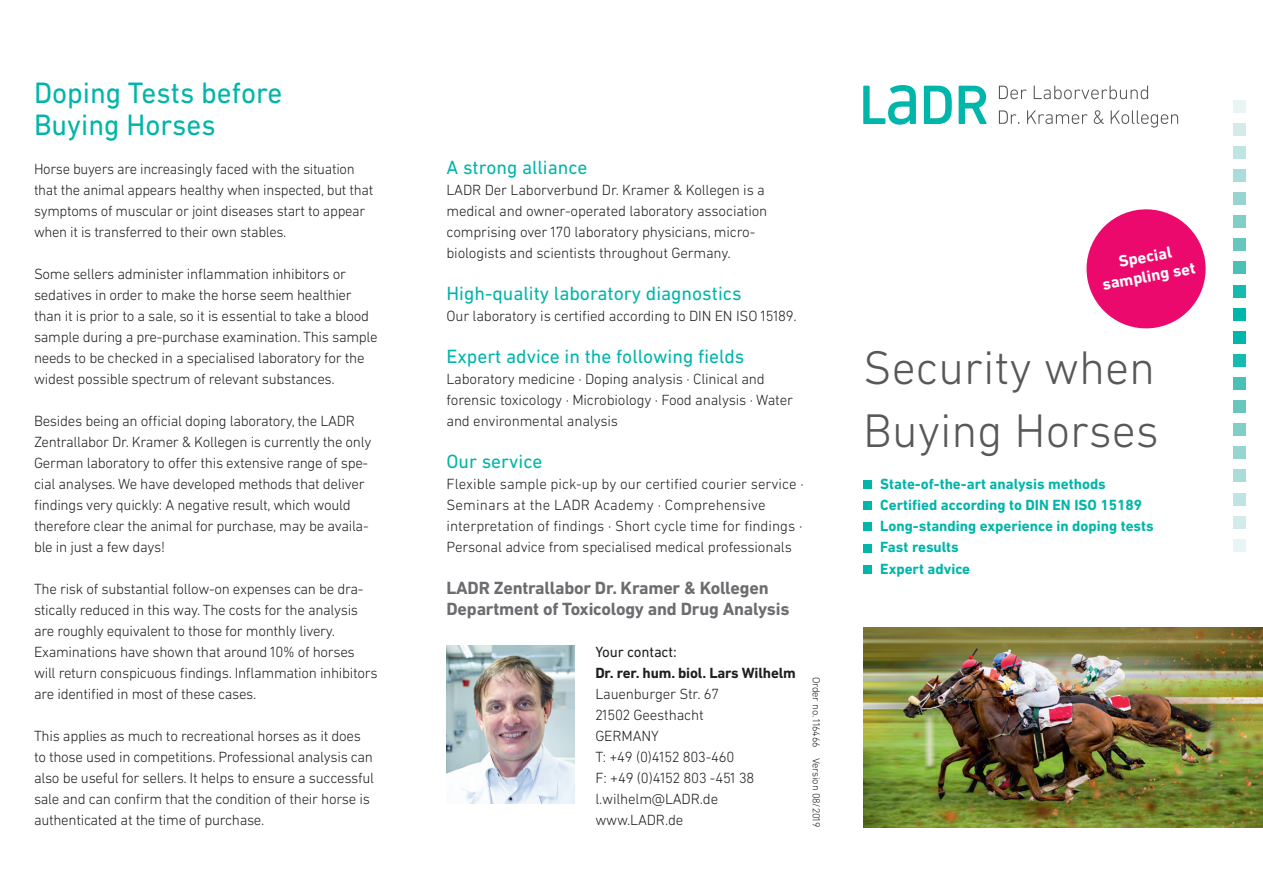
<style>
.page{position:relative;width:1263px;height:893px;background:#fff}
.page>*{position:absolute;margin:0;border:0;box-sizing:border-box;transform-origin:0 0}
.t1{font:300 48px/63px "DIN Next LT Pro";color:#57585a}
.Ü_18_pt{font:30px/32px "DIN Next LT Pro";color:#00b5a9}
.Zwischenüberschrift{font:19.5px "DIN Next LT Pro";color:#00b5a9}
.Copy{font:700 18px/21px "DIN Next LT Pro";letter-spacing:-.01em;color:#6c6d70}
.t2{font:700 16.5px/19.5px "DIN Next LT Pro";color:#fff;text-align:center}
.Copy-2{font:300 15px/21px "DIN Next LT Pro";letter-spacing:-.02em;color:#231f20}
.Copy-3{font:300 15px/21px "DIN Next LT Pro";color:#231f20}
.t3{font:700 15px "DIN Next LT Pro";color:#00b5a9}
.Text_ohne_Abstand{font:300 15px "DIN Next LT Pro";letter-spacing:-.01em;color:#231f20}
.Copy-4{font:700 15px "DIN Next LT Pro";letter-spacing:-.01em;color:#231f20}
.Copy-5{font:15px "DIN Next LT Pro";letter-spacing:-.01em;color:#231f20}
.Copy-6{font:300 10.5px "DIN Next LT Pro";letter-spacing:-.01em;color:#231f20}
</style>
<div class="page">
<svg style="left:863px;top:85px;width:124px;height:40px"></svg>
<svg style="left:999px;top:86px;width:27px;height:13px"></svg>
<svg style="left:1034px;top:86px;width:114px;height:13px"></svg>
<svg style="left:999px;top:110px;width:20px;height:14px"></svg>
<svg style="left:1027px;top:110px;width:60px;height:14px"></svg>
<svg style="left:1094px;top:110px;width:10px;height:14px"></svg>
<svg style="left:1111px;top:110px;width:67px;height:18px"></svg>
<img style="left:446px;top:645px;width:128px;height:158px">
<img style="left:863px;top:627px;width:400px;height:200px">
<div style="left:1233px;top:308px;width:13px;height:13px;background:#00b5a9"></div>
<div style="left:1233px;top:331px;width:13px;height:13px;background:#00b5a9"></div>
<div style="left:1233px;top:354px;width:13px;height:13px;background:#15bbb0"></div>
<div style="left:1233px;top:285px;width:13px;height:13px;background:#15bbb0"></div>
<div style="left:1233px;top:377px;width:13px;height:13px;background:#4ac0b7"></div>
<div style="left:1233px;top:261px;width:13px;height:13px;background:#4ac0b7"></div>
<div style="left:1233px;top:400px;width:13px;height:13px;background:#67c7bf"></div>
<div style="left:1233px;top:238px;width:13px;height:13px;background:#67c7bf"></div>
<div style="left:1233px;top:423px;width:13px;height:13px;background:#80cec8"></div>
<div style="left:1233px;top:215px;width:13px;height:13px;background:#80cec8"></div>
<div style="left:1233px;top:446px;width:13px;height:13px;background:#96d5d0"></div>
<div style="left:1233px;top:192px;width:13px;height:13px;background:#96d5d0"></div>
<div style="left:1233px;top:469px;width:13px;height:13px;background:#abdcd8"></div>
<div style="left:1233px;top:169px;width:13px;height:13px;background:#abdcd8"></div>
<div style="left:1233px;top:493px;width:13px;height:12px;background:#c0e4e1"></div>
<div style="left:1233px;top:146px;width:13px;height:13px;background:#c0e4e1"></div>
<div style="left:1233px;top:516px;width:13px;height:13px;background:#d3ecea"></div>
<div style="left:1233px;top:123px;width:13px;height:13px;background:#d3ecea"></div>
<div style="left:1233px;top:539px;width:13px;height:13px;background:#e9f5f4"></div>
<div style="left:1233px;top:100px;width:13px;height:13px;background:#e9f5f4"></div>
<div style="left:863px;top:480px;width:9px;height:9px;background:#00b5a9"></div>
<div style="left:863px;top:501px;width:9px;height:9px;background:#00b5a9"></div>
<div style="left:863px;top:523px;width:9px;height:8px;background:#00b5a9"></div>
<div style="left:863px;top:544px;width:9px;height:8px;background:#00b5a9"></div>
<div style="left:863px;top:565px;width:9px;height:9px;background:#00b5a9"></div>
<svg style="left:1086px;top:209px;width:120px;height:120px"></svg>
<p class="Ü_18_pt" style="left:34px;top:76px;width:250px">Doping Tests before<br>Buying Horses</p>
<p class="Copy-2" style="left:34px;top:158px;width:341px">Horse buyers are increasingly faced with the situation that the animal appears healthy when inspected, but that symptoms of muscular or joint diseases start to appear when it is transferred to their own stables.</p>
<p class="Copy-2" style="left:34px;top:263px;width:345px">Some sellers administer inflammation inhibitors or sedatives in order to make the horse seem healthier than it is prior to a sale, so it is essential to take a blood sample during a pre-purchase examination. This sample needs to be checked in a specialised laboratory for the widest possible spectrum of relevant substances.</p>
<p class="Copy-2" style="left:34px;top:410px;width:339px">Besides being an official doping laboratory, the LADR Zentrallabor Dr. Kramer &amp; Kollegen is currently the only German laboratory to offer this extensive range of spe&shy;cial analyses. We have developed methods that deliver findings very quickly: A negative result, which would therefore clear the animal for purchase, may be availa&shy;ble in just a few days!</p>
<p class="Copy-2" style="left:34px;top:578px;width:345px">The risk of substantial follow-on expenses can be dra&shy;stically reduced in this way. The costs for the analysis are roughly equivalent to those for monthly livery.<br>Examinations have shown that around 10% of horses will return conspicuous findings. Inflammation inhibitors are identified in most of these cases.</p>
<p class="Copy-2" style="left:34px;top:725px;width:342px">This applies as much to recreational horses as it does to those used in competitions. Professional analysis can also be useful for sellers. It helps to ensure a successful sale and can confirm that the condition of their horse is authenticated at the time of purchase.</p>
<p class="Zwischenüberschrift" style="left:446px;top:156px;width:142px">A strong alliance</p>
<p class="Copy-2" style="left:446px;top:179px;width:322px">LADR Der Laborverbund Dr. Kramer &amp; Kollegen is a medical and owner-operated laboratory association comprising over 170 laboratory physicians, micro&shy;biologists and scientists throughout Germany.</p>
<p class="Zwischenüberschrift" style="left:446px;top:282px;width:297px">High-quality laboratory diagnostics</p>
<p class="Copy-2" style="left:446px;top:305px;width:352px">Our laboratory is certified according to DIN EN ISO 15189.</p>
<p class="Zwischenüberschrift" style="left:446px;top:345px;width:299px">Expert advice in the following fields</p>
<p class="Copy-2" style="left:446px;top:368px;width:348px">Laboratory medicine · Doping analysis · Clinical and forensic toxicology · Microbiology · Food analysis · Water and environmental analysis</p>
<p class="Zwischenüberschrift" style="left:446px;top:450px;width:97px">Our service</p>
<p class="Copy-3" style="left:446px;top:473px;width:359px">Flexible sample pick-up by our certified courier service · Seminars at the LADR Academy · Comprehensive interpretation of findings · Short cycle time for findings · Personal advice from specialised medical professionals</p>
<p class="Copy" style="left:446px;top:577px;width:345px">LADR Zentrallabor Dr. Kramer &amp; Kollegen<br>Department of Toxicology and Drug Analysis</p>
<p class="Copy-5" style="left:595px;top:643px;width:83px">Your contact:</p>
<p class="Copy-4" style="left:595px;top:664px;width:202px">Dr. rer. hum. biol. Lars Wilhelm</p>
<p class="Text_ohne_Abstand" style="left:595px;top:685px;width:125px">Lauenburger Str. 67</p>
<p class="Text_ohne_Abstand" style="left:595px;top:706px;width:110px">21502 Geesthacht</p>
<p class="Text_ohne_Abstand" style="left:595px;top:727px;width:65px">GERMANY</p>
<p class="Text_ohne_Abstand" style="left:595px;top:748px;width:141px">T: +49 (0)4152 803-460</p>
<p class="Text_ohne_Abstand" style="left:595px;top:769px;width:160px">F: +49 (0)4152 803 -451 38</p>
<p class="Text_ohne_Abstand" style="left:595px;top:790px;width:124px">l.wilhelm@LADR.de</p>
<p class="Copy-2" style="left:595px;top:809px;width:90px">www.LADR.de</p>
<p class="Copy-6" style="left:822px;top:677px;width:152px;rotate:90deg">Order no. 116466 Version 08/2019</p>
<p class="t2" style="left:1097px;top:255px;width:95px;rotate:-10deg">Special sampling set</p>
<p class="t1" style="left:863px;top:335px;width:297px">Security when<br>Buying Horses</p>
<p class="t3" style="left:880px;top:475px;width:227px">State-of-the-art analysis methods</p>
<p class="t3" style="left:880px;top:496px;width:263px">Certified according to DIN EN ISO 15189</p>
<p class="t3" style="left:880px;top:517px;width:275px">Long-standing experience in doping tests</p>
<p class="t3" style="left:880px;top:538px;width:80px">Fast results</p>
<p class="t3" style="left:880px;top:560px;width:91px">Expert advice</p>
</div>
